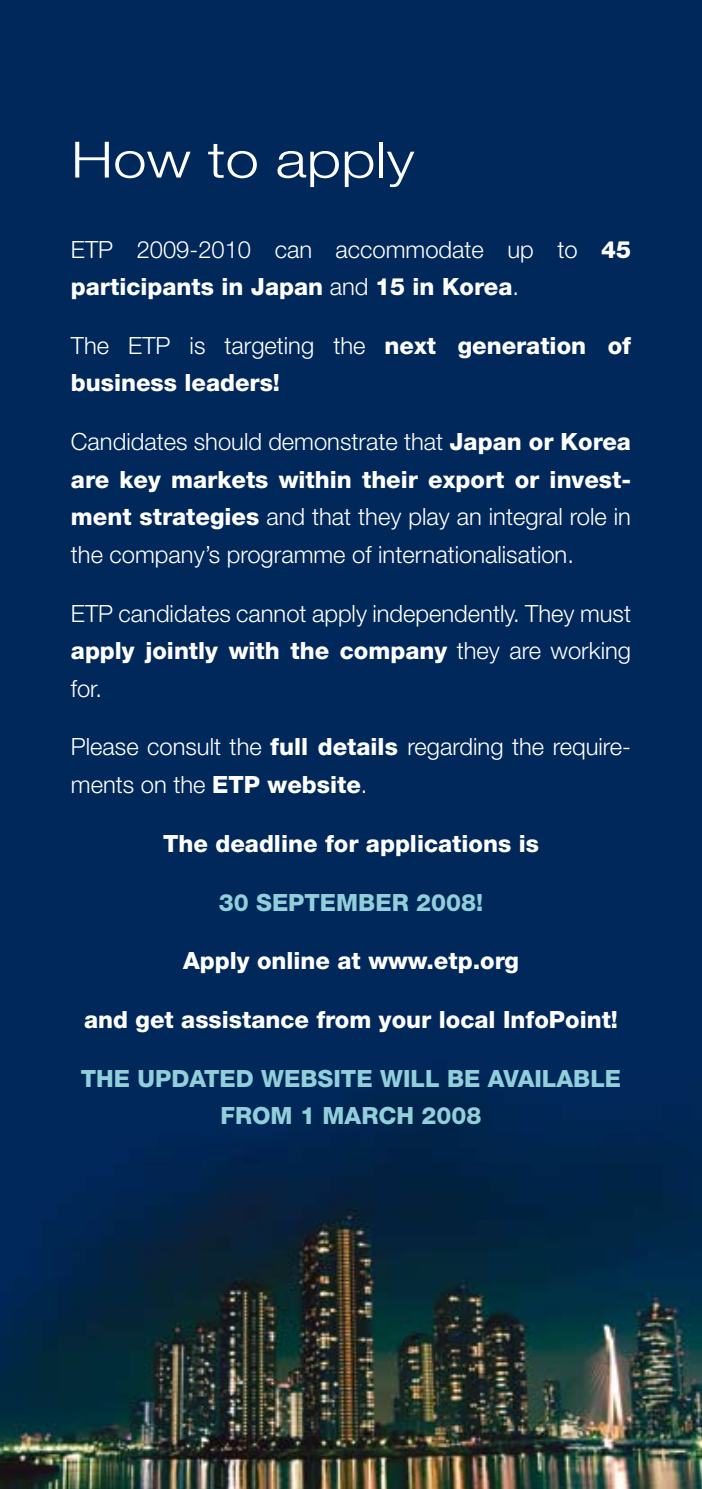
<style>
.page{position:relative;width:702px;height:1489px;background:#fff}
.page>*{position:absolute;margin:0;border:0;box-sizing:border-box;transform-origin:0 0}
.t1{font:300 50px "Helvetica Neue LT Std";color:#fff;scale:1.2 1}
.t2{font:300 23.75px/37.5px "Helvetica Neue LT Std";color:#fff}
.t3{font:800 23.75px/37.5px "Helvetica Neue LT Std";color:#fff}
.t4{font:800 23.75px/37.5px "Helvetica Neue LT Std";color:#91d0da}
.s1{font-weight:800}
.s2{font-weight:300}
</style>
<div class="page">
<div style="left:0;top:0;width:702px;height:1488px;background:#00285b"></div>
<img style="left:0;top:1094px;width:702px;height:394px">
<h1 class="t1" style="left:71px;top:129px;width:288px">How to apply</h1>
<p class="t2" style="left:71px;top:230px;width:561px">ETP 2009-2010 can accommodate up to <span class="s1">45 participants in Japan</span> and <span class="s1">15 in Korea</span>.</p>
<p class="t3" style="left:71px;top:326px;width:561px"><span class="s2">The ETP is targeting the</span> next generation of business leaders!</p>
<p class="t2" style="left:71px;top:422px;width:561px;text-align:justify">Candidates should demonstrate that <span class="s1">Japan or Korea are key markets within their export or invest&shy;ment strategies</span> and that they play an integral role in the company’s programme of internationalisation.</p>
<p class="t2" style="left:71px;top:594px;width:561px;text-align:justify">ETP candidates cannot apply independently. They must <span class="s1">apply jointly with the company</span> they are working for.</p>
<p class="t2" style="left:71px;top:727px;width:561px">Please consult the <span class="s1">full details</span> regarding the require&shy;ments on the <span class="s1">ETP website</span>.</p>
<p class="t3" style="left:163px;top:824px;width:377px">The deadline for applications is</p>
<p class="t4" style="left:219px;top:883px;width:71px">30 Septembe</p>
<p class="t4" style="left:391px;top:883px;width:93px">r 2008!</p>
<p class="t3" style="left:183px;top:942px;width:337px">Apply online at www.etp.org</p>
<p class="t3" style="left:84px;top:1000px;width:535px">and get assistance from your local InfoPoint!</p>
<p class="t4" style="left:81px;top:1059px;width:74px">The updated</p>
<p class="t4" style="left:261px;top:1059px;width:39px">website</p>
<p class="t4" style="left:380px;top:1059px;width:36px">will</p>
<p class="t4" style="left:220px;top:1059px;width:313px;text-indent:226px">be available from 1 Marc h 2008</p>
</div>
